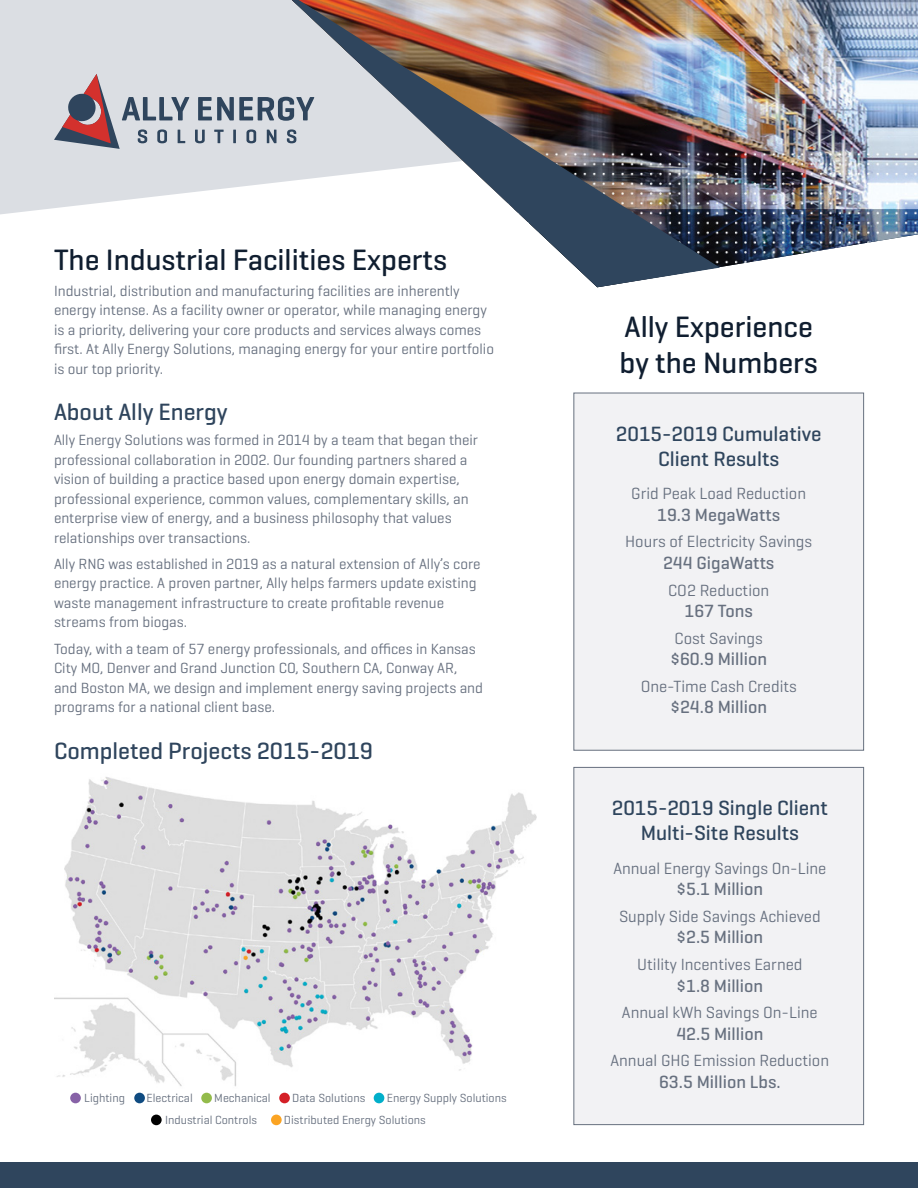
<style>
.page{position:relative;width:918px;height:1188px;background:#fff}
.page>*{position:absolute;margin:0;border:0;box-sizing:border-box;transform-origin:0 0}
.t1{font:500 30px/36px "Geogrotesque";color:#101e30}
.t2{font:500 24px "Geogrotesque";color:#2f455d}
.t3{font:500 21px/25.2px "Geogrotesque";color:#2f455d;text-align:center}
.t4{font:500 18px "Geogrotesque";color:#67707f}
.t5{font:16.5px "Geogrotesque";color:#67707f}
.t6{font:15px/19.5px "Geogrotesque";color:#67707f}
.t7{font:12px "Geogrotesque";color:#67707f}
</style>
<div class="page">
<div style="left:0;top:1162px;width:918px;height:26px;background:#2f455d"></div>
<div style="left:573px;top:393px;width:291px;height:358px;background:#f2f2f4;border:1px solid #67707f"></div>
<svg style="left:0;top:0;width:292px;height:214px;background:#dee1e5"></svg>
<img style="left:720px;top:0;width:198px;height:267px">
<svg style="left:198px;top:97px;width:94px;height:24px;background:#828e9d"></svg>
<svg style="left:54px;top:74px;width:135px;height:75px;background:#b3abb3"></svg>
<svg style="left:195px;top:130px;width:10px;height:13px"></svg>
<svg style="left:214px;top:130px;width:10px;height:13px"></svg>
<svg style="left:233px;top:130px;width:3px;height:13px"></svg>
<svg style="left:246px;top:129px;width:10px;height:14px"></svg>
<svg style="left:267px;top:130px;width:9px;height:13px"></svg>
<svg style="left:287px;top:129px;width:5px;height:14px"></svg>
<img style="left:292px;top:0;width:428px;height:287px">
<img style="left:54px;top:777px;width:483px;height:310px">
<div style="left:70px;top:1093px;width:11px;height:10px;background:#8762a7;border-radius:50%"></div>
<div style="left:134px;top:1093px;width:11px;height:10px;background:#0f4b81;border-radius:50%"></div>
<div style="left:201px;top:1093px;width:11px;height:10px;background:#93bb4b;border-radius:50%"></div>
<div style="left:279px;top:1093px;width:11px;height:10px;background:#d41f26;border-radius:50%"></div>
<div style="left:374px;top:1093px;width:10px;height:10px;background:#01afca;border-radius:50%"></div>
<div style="left:151px;top:1115px;width:11px;height:10px;background:#000;border-radius:50%"></div>
<div style="left:271px;top:1115px;width:11px;height:10px;background:#fba423;border-radius:50%"></div>
<div style="left:573px;top:767px;width:291px;height:358px;background:#f2f2f4;border:1px solid #67707f"></div>
<h1 class="t1" style="left:54px;top:241px;width:395px">The Industrial Facilities Experts</h1>
<p class="t6" style="left:54px;top:280px;width:442px">Industrial, distribution and manufacturing facilities are inherently energy intense. As a facility owner or operator, while managing energy is a priority, delivering your core products and services always comes first. At Ally Energy Solutions, managing energy for your entire portfolio is our top priority.</p>
<h2 class="t2" style="left:54px;top:397px;width:175px">About Ally Energy</h2>
<p class="t6" style="left:54px;top:430px;width:426px">Ally Energy Solutions was formed in 2014 by a team that began their professional collaboration in 2002. Our founding partners shared a vision of building a practice based upon energy domain expertise, professional experience, common values, complementary skills, an enterprise view of energy, and a business philosophy that values relationships over transactions.</p>
<p class="t6" style="left:54px;top:554px;width:428px">Ally RNG was established in 2019 as a natural extension of Ally’s core energy practice. A proven partner, Ally helps farmers update existing waste management infrastructure to create profitable revenue streams from biogas.</p>
<p class="t6" style="left:54px;top:638px;width:431px">Today, with a team of 57 energy professionals, and offices in Kansas City MO, Denver and Grand Junction CO, Southern CA, Conway AR, and Boston MA, we design and implement energy saving projects and programs for a national client base.</p>
<h2 class="t2" style="left:54px;top:736px;width:321px">Completed Projects 2015-2019</h2>
<p class="t7" style="left:84px;top:1090px;width:42px">Lighting</p>
<p class="t7" style="left:147px;top:1090px;width:48px">Electrical</p>
<p class="t7" style="left:214px;top:1090px;width:58px">Mechanical</p>
<p class="t7" style="left:292px;top:1090px;width:75px">Data Solutions</p>
<p class="t7" style="left:387px;top:1090px;width:121px">Energy Supply Solutions</p>
<p class="t7" style="left:165px;top:1113px;width:93px">Industrial Controls</p>
<p class="t7" style="left:284px;top:1113px;width:143px">Distributed Energy Solutions</p>
<h1 class="t1" style="left:620px;top:309px;width:200px">Ally Experience by the Numbers</h1>
<h3 class="t3" style="left:616px;top:421px;width:207px">2015-2019 Cumulative<br>Client Results</h3>
<p class="t5" style="left:631px;top:483px;width:176px">Grid Peak Load Reduction</p>
<p class="t4" style="left:657px;top:503px;width:125px">19.3 MegaWatts</p>
<p class="t5" style="left:625px;top:531px;width:189px">Hours of Electricity Savings</p>
<p class="t4" style="left:663px;top:552px;width:113px">244 GigaWatts</p>
<p class="t5" style="left:668px;top:580px;width:103px">CO2 Reduction</p>
<p class="t4" style="left:684px;top:600px;width:70px">167 Tons</p>
<p class="t5" style="left:675px;top:628px;width:90px">Cost Savings</p>
<p class="t4" style="left:670px;top:648px;width:98px">$60.9 Million</p>
<p class="t5" style="left:641px;top:676px;width:158px">One-Time Cash Credits</p>
<p class="t4" style="left:670px;top:696px;width:98px">$24.8 Million</p>
<h3 class="t3" style="left:612px;top:795px;width:218px">2015-2019 Single Client<br>Multi-Site Results</h3>
<p class="t5" style="left:613px;top:858px;width:215px">Annual Energy Savings On-Line</p>
<p class="t4" style="left:677px;top:878px;width:88px">$5.1 Million</p>
<p class="t5" style="left:619px;top:906px;width:203px">Supply Side Savings Achieved</p>
<p class="t4" style="left:677px;top:926px;width:88px">$2.5 Million</p>
<p class="t5" style="left:637px;top:954px;width:167px">Utility Incentives Earned</p>
<p class="t4" style="left:677px;top:974px;width:88px">$1.8 Million</p>
<p class="t5" style="left:622px;top:1002px;width:197px">Annual kWh Savings On-Line</p>
<p class="t4" style="left:676px;top:1022px;width:88px">42.5 Million</p>
<p class="t5" style="left:611px;top:1050px;width:220px">Annual GHG Emission Reduction</p>
<p class="t4" style="left:659px;top:1070px;width:123px">63.5 Million Lbs.</p>
</div>
